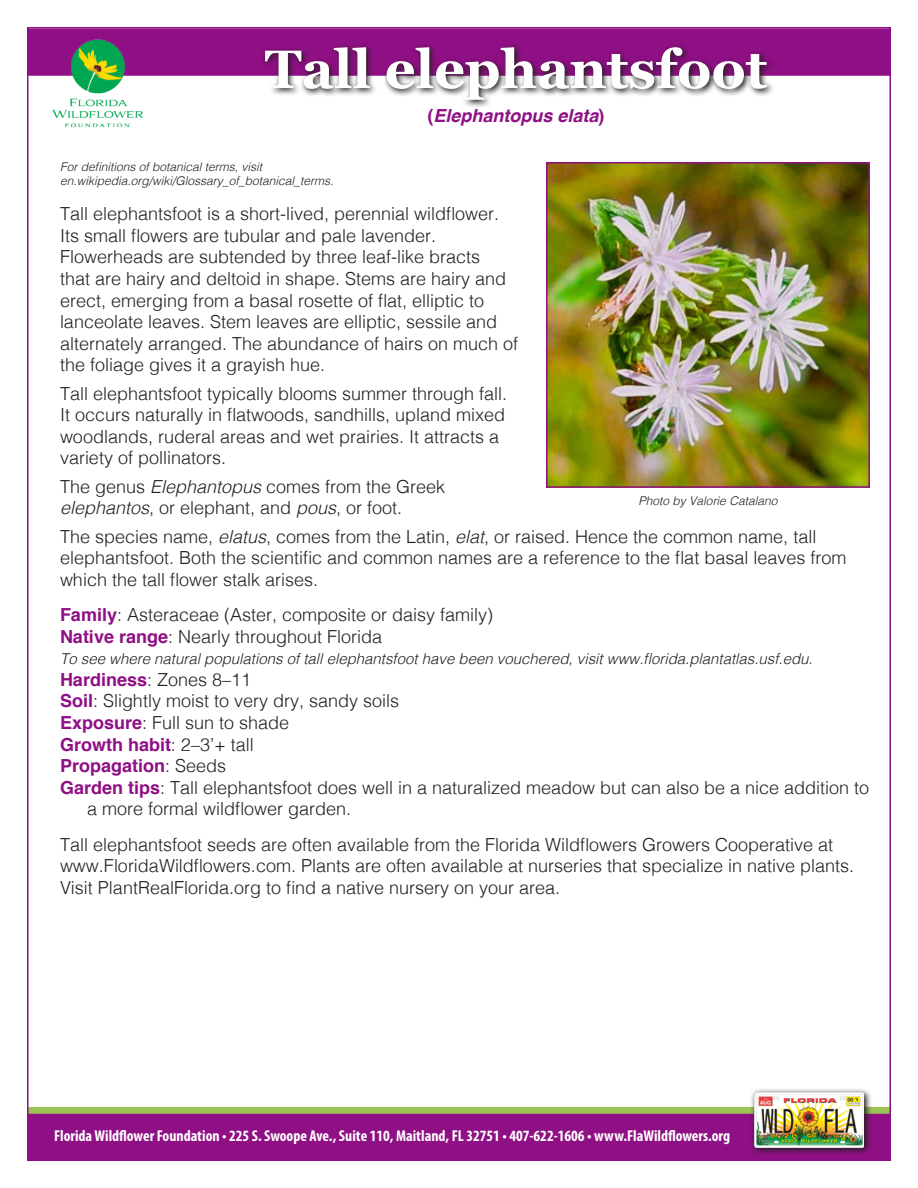
<style>
.page{position:relative;width:918px;height:1188px;background:#fff}
.page>*{position:absolute;margin:0;border:0;box-sizing:border-box;transform-origin:0 0}
.t1{font:700 54px "Georgia";color:#fff}
.t2{font:300 18px/21.6px "Helvetica";color:#231f20}
.t3{font:700 18px "Helvetica";color:#8f0f84}
.t4{font:italic 700 18px "Helvetica";color:#8f0f84}
.t5{font:700 condensed 15.75px "Myriad Pro";color:#fff}
.t6{font:italic 300 15px "Helvetica";color:#231f20}
.t7{font:italic 300 12px/14.4px "Helvetica";color:#231f20}
.s1{font-style:normal}
.s2{font-style:italic}
.s3{font-weight:700;color:#8f0f84}
.s4{font-weight:300;color:#231f20}
</style>
<div class="page">
<div style="left:27px;top:1107px;width:864px;height:7px;background:#9ac456"></div>
<div style="left:27px;top:1114px;width:864px;height:47px;background:#8f0f84"></div>
<div style="left:27px;top:28px;width:864px;height:48px;background:#8f0f84;border:2px solid #8f0f84"></div>
<img style="left:47px;top:28px;width:102px;height:100px">
<svg style="left:261px;top:45px;width:514px;height:62px"></svg>
<img style="left:549px;top:165px;width:318px;height:320px">
<div style="left:546px;top:162px;width:324px;height:326px;border:2px solid #8f0f84"></div>
<svg style="left:750px;top:1089px;width:122px;height:65px"></svg>
<img style="left:754px;top:1092px;width:110px;height:56px">
<p class="t1" style="left:265px;top:29px;width:504px">Tall elephantsfoot</p>
<p class="t4" style="left:427px;top:100px;width:179px"><span class="s1">(</span>Elephantopus elata<span class="s1">)</span></p>
<p class="t7" style="left:60px;top:158px;width:275px">For definitions of botanical terms, visit en.wikipedia.org/wiki/Glossary_of_botanical_terms.</p>
<p class="t2" style="left:60px;top:202px;width:460px">Tall elephantsfoot is a short-lived, perennial wildflower.<br>Its small flowers are tubular and pale lavender.<br>Flowerheads are subtended by three leaf-like bracts<br>that are hairy and deltoid in shape. Stems are hairy and erect, emerging from a basal rosette of flat, elliptic to lanceolate leaves. Stem leaves are elliptic, sessile and alternately arranged. The abundance of hairs on much of the foliage gives it a grayish hue.</p>
<p class="t2" style="left:60px;top:381px;width:449px">Tall elephantsfoot typically blooms summer through fall.<br>It occurs naturally in flatwoods, sandhills, upland mixed woodlands, ruderal areas and wet prairies. It attracts a variety of pollinators.</p>
<p class="t2" style="left:60px;top:474px;width:387px">The genus <span class="s2">Elephantopus</span> comes from the Greek <span class="s2">elephantos</span>, or elephant, and <span class="s2">pous</span>, or foot.</p>
<p class="t2" style="left:60px;top:524px;width:788px">The species name, <span class="s2">elatus</span>, comes from the Latin, <span class="s2">elat</span>, or raised. Hence the common name, tall elephantsfoot. Both the scientific and common names are a reference to the flat basal leaves from which the tall flower stalk arises.</p>
<p class="t2" style="left:60px;top:603px;width:435px"><span class="s3">Family</span>: Asteraceae (Aster, composite or daisy family)</p>
<p class="t2" style="left:60px;top:624px;width:324px"><span class="s3">Native range</span>: Nearly throughout Florida</p>
<p class="t6" style="left:60px;top:646px;width:754px">To see where natural populations of tall elephantsfoot have been vouchered, visit www.florida.plantatlas.usf.edu.</p>
<p class="t2" style="left:60px;top:667px;width:193px"><span class="s3">Hardiness</span>: Zones 8–11</p>
<p class="t2" style="left:60px;top:689px;width:341px"><span class="s3">Soil</span>: Slightly moist to very dry, sandy soils</p>
<p class="t2" style="left:60px;top:711px;width:231px"><span class="s3">Exposure</span>: Full sun to shade</p>
<p class="t3" style="left:60px;top:730px;width:195px">Growth habit<span class="s4">: 2–3’+ tall</span></p>
<p class="t3" style="left:60px;top:751px;width:168px">Propagation<span class="s4">: Seeds</span></p>
<p class="t2" style="left:87px;top:775px;width:784px;text-indent:-27px"><span class="s3">Garden tips</span>: Tall elephantsfoot does well in a naturalized meadow but can also be a nice addition to a more formal wildflower garden.</p>
<p class="t2" style="left:60px;top:832px;width:796px">Tall elephantsfoot seeds are often available from the Florida Wildflowers Growers Cooperative at www.FloridaWildflowers.com. Plants are often available at nurseries that specialize in native plants.<br>Visit PlantRealFlorida.org to find a native nursery on your area.</p>
<p class="t7" style="left:639px;top:493px;width:140px">Photo by Valorie Catalano</p>
<p class="t5" style="left:54px;top:1126px;width:678px">Florida Wildflower Foundation • 225 S. Swoope Ave., Suite 110, Maitland, FL 32751 • 407-622-1606 • www.FlaWildflowers.org</p>
</div>
